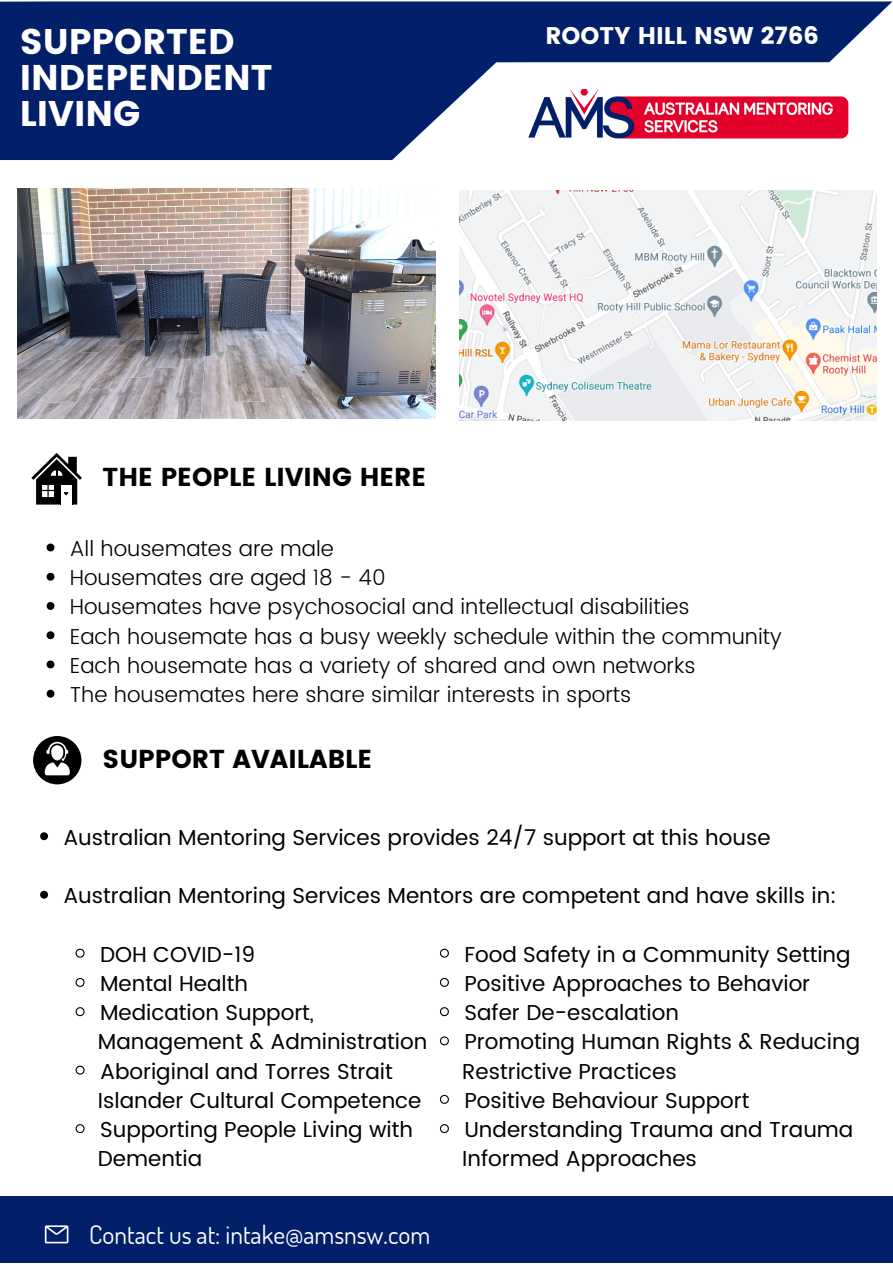
<style>
.page{position:relative;width:893px;height:1264px;background:#fff}
.page>*{position:absolute;margin:0;border:0;box-sizing:border-box;transform-origin:0 0}
.t1{font:35.7px/36px "Poppins";color:#fff}
.t2{font:25.95px "Poppins";color:#000}
.t3{font:25.5px "Dosis";color:#fff}
.t4{font:24px "Poppins";color:#fff}
.t5{font:21.6px/29.2px "Poppins";color:#000}
.t6{font:300 21.6px/29.2px "Poppins";color:#000}
</style>
<div class="page">
<div style="left:0;top:1196px;width:892px;height:66px;background:#012069"></div>
<div style="left:0;top:1px;width:892px;height:159px;background:#012069"></div>
<svg style="left:45px;top:1225px;width:23px;height:18px"></svg>
<svg style="left:389px;top:62px;width:503px;height:99px"></svg>
<svg style="left:31px;top:453px;width:51px;height:51px"></svg>
<img style="left:18px;top:188px;width:417px;height:230px">
<img style="left:459px;top:191px;width:417px;height:229px">
<img style="left:521px;top:89px;width:344px;height:55px">
<svg style="left:33px;top:736px;width:48px;height:48px"></svg>
<svg style="left:47px;top:543px;width:7px;height:8px"></svg>
<svg style="left:47px;top:573px;width:7px;height:7px"></svg>
<svg style="left:47px;top:602px;width:7px;height:8px"></svg>
<svg style="left:47px;top:631px;width:7px;height:8px"></svg>
<svg style="left:47px;top:660px;width:7px;height:8px"></svg>
<svg style="left:47px;top:689px;width:7px;height:8px"></svg>
<svg style="left:40px;top:832px;width:8px;height:8px"></svg>
<svg style="left:40px;top:890px;width:8px;height:8px"></svg>
<svg style="left:75px;top:948px;width:10px;height:10px"></svg>
<svg style="left:75px;top:977px;width:10px;height:10px"></svg>
<svg style="left:75px;top:1007px;width:10px;height:9px"></svg>
<svg style="left:75px;top:1065px;width:10px;height:10px"></svg>
<svg style="left:75px;top:1124px;width:10px;height:9px"></svg>
<svg style="left:439px;top:948px;width:10px;height:10px"></svg>
<svg style="left:439px;top:977px;width:10px;height:10px"></svg>
<svg style="left:439px;top:1007px;width:10px;height:9px"></svg>
<svg style="left:439px;top:1036px;width:10px;height:10px"></svg>
<svg style="left:439px;top:1094px;width:10px;height:10px"></svg>
<svg style="left:439px;top:1124px;width:10px;height:9px"></svg>
<h1 class="t1" style="left:20px;top:24px;width:254px">SUPPORTED<br>INDEPENDENT<br>LIVING</h1>
<p class="t4" style="left:545px;top:22px;width:275px">ROOTY HILL NSW 2766</p>
<p class="t2" style="left:103px;top:462px;width:325px">THE PEOPLE LIVING HERE</p>
<p class="t6" style="left:70px;top:534px;width:713px">All housemates are male<br>Housemates are aged 18 - 40<br>Housemates have psychosocial and intellectual disabilities<br>Each housemate has a busy weekly schedule within the community Each housemate has a variety of shared and own networks<br>The housemates here share similar interests in sports</p>
<p class="t2" style="left:103px;top:743px;width:271px">SUPPORT AVAILABLE</p>
<p class="t5" style="left:63px;top:822px;width:708px">Australian Mentoring Services provides 24/7 support at this house</p>
<p class="t5" style="left:63px;top:881px;width:774px">Australian Mentoring Services Mentors are competent and have skills in:</p>
<p class="t5" style="left:100px;top:939px;width:215px">DOH COVID-19<br>Mental Health<br>Medication Support,</p>
<p class="t5" style="left:100px;top:1056px;width:294px">Aboriginal and Torres Strait</p>
<p class="t5" style="left:100px;top:1114px;width:314px">Supporting People Living with</p>
<p class="t5" style="left:464px;top:939px;width:397px">Food Safety in a Community Setting<br>Positive Approaches to Behavior<br>Safer De-escalation<br>Promoting Human Rights &amp; Reducing</p>
<p class="t5" style="left:464px;top:1085px;width:390px">Positive Behaviour Support<br>Understanding Trauma and Trauma</p>
<p class="t5" style="left:98px;top:1027px;width:331px">Management &amp; Administration</p>
<p class="t5" style="left:98px;top:1085px;width:325px">Islander Cultural Competence</p>
<p class="t5" style="left:98px;top:1144px;width:106px">Dementia</p>
<p class="t5" style="left:462px;top:1056px;width:216px">Restrictive Practices</p>
<p class="t5" style="left:462px;top:1144px;width:236px">Informed Approaches</p>
<p class="t3" style="left:89px;top:1217px;width:342px">Contact us at: intake@amsnsw.com</p>
</div>
